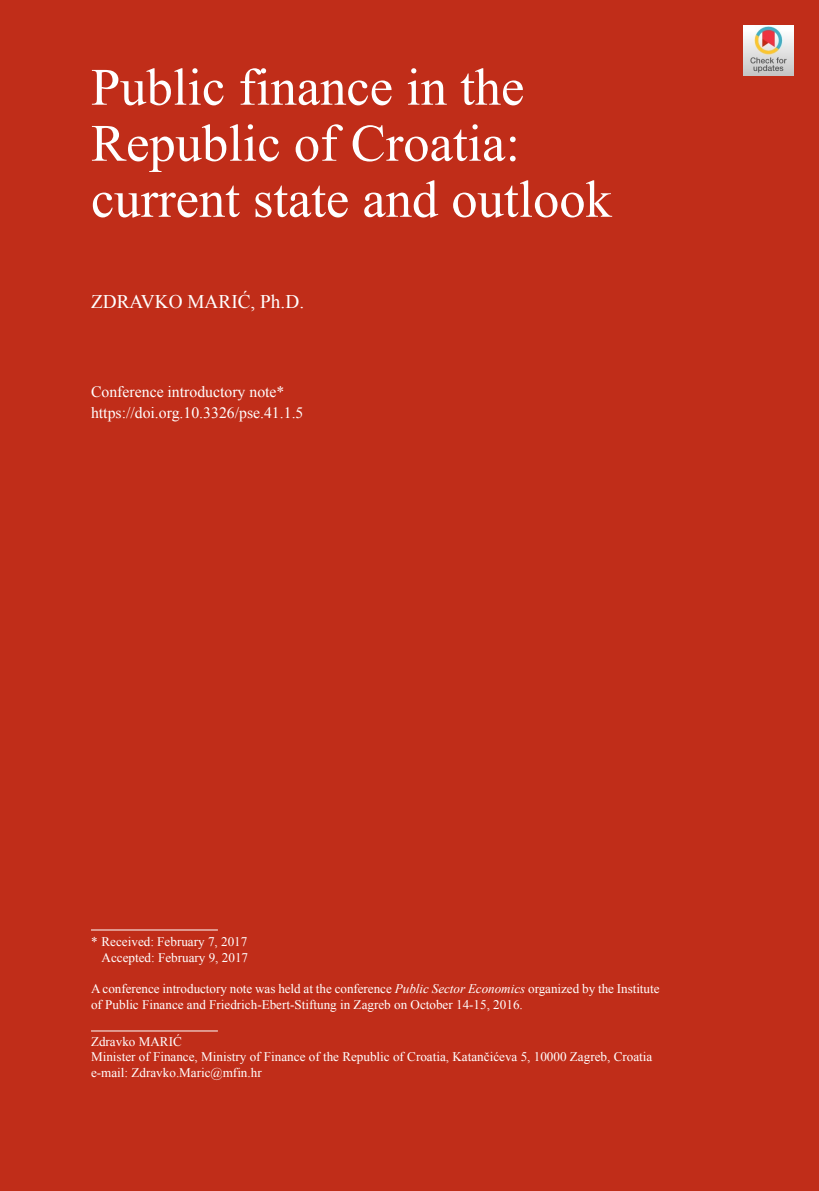
<style>
.page{position:relative;width:819px;height:1191px;background:#c02d19}
.page>*{position:absolute;margin:0;border:0;box-sizing:border-box;transform-origin:0 0}
.t1{font:52.5px/56px "Times New Roman";color:#fff}
.t2{font:19.25px "Times New Roman";color:#fff}
.t3{font:15.75px/21px "Times New Roman";color:#fff}
.t4{font:13.12px/15.8px "Times New Roman";color:#fff}
.s1{font-style:italic}
</style>
<div class="page">
<hr style="left:91px;top:929px;width:127px;height:1px;background:#fff">
<hr style="left:91px;top:1030px;width:127px;height:1px;background:#fff">
<img style="left:743px;top:26px;width:50px;height:49px">
<h1 class="t1" style="left:91px;top:58px;width:522px">Public finance in the<br>Republic of Croatia: current state and outlook</h1>
<h2 class="t2" style="left:91px;top:288px;width:215px">ZDRAVKO MARIĆ, Ph.D.</h2>
<p class="t3" style="left:91px;top:381px;width:214px">Conference introductory note* https://doi.org.10.3326/pse.41.1.5</p>
<p class="t4" style="left:91px;top:933px;width:159px;text-align:right">* Received: February 7, 2017<br>Accepted: February 9, 2017</p>
<p class="t4" style="left:91px;top:981px;width:570px">A conference introductory note was held at the conference <span class="s1">Public Sector Economics</span> organized by the Institute of Public Finance and Friedrich-Ebert-Stiftung in Zagreb on October 14-15, 2016.</p>
<p class="t4" style="left:91px;top:1033px;width:563px">Zdravko MARIĆ<br>Minister of Finance, Ministry of Finance of the Republic of Croatia, Katančićeva 5, 10000 Zagreb, Croatia e-mail: Zdravko.Maric@mfin.hr</p>
</div>
